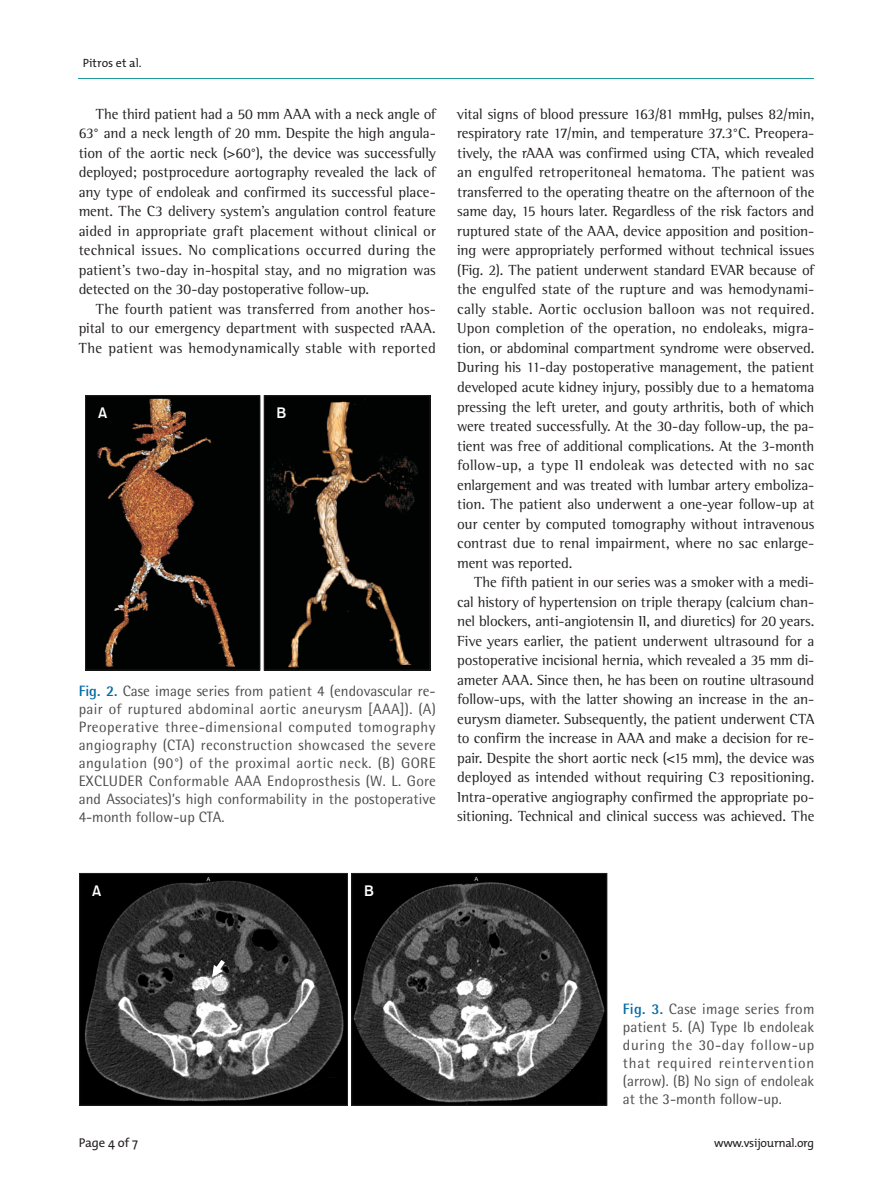
<style>
.page{position:relative;width:893px;height:1191px;background:#fff}
.page>*{position:absolute;margin:0;border:0;box-sizing:border-box;transform-origin:0 0}
.t1{font:15px/19.5px "Rotis Semi Serif Std";color:#231f20;text-align:justify}
.t2{font:15px/18px "Rotis Semi Sans Std";color:#4b4c4d;text-align:justify}
.t3{font:15px "Gothic 725 BT Bold A";color:#fff}
.t4{font:12.75px "The Mix";color:#231f20}
.t5{font:12px "The Mix";letter-spacing:-.02em;color:#231f20}
.t6{font:12px "The Mix";color:#231f20}
.s1{font-weight:700;color:#0069a4}
</style>
<div class="page">
<hr style="left:79px;top:78px;width:735px;height:1px;background:#1f9b9d">
<svg style="left:85px;top:395px;width:345px;height:275px;background:#1e1711"></svg>
<img style="left:81px;top:875px;width:265px;height:228px">
<img style="left:353px;top:875px;width:252px;height:228px">
<div style="left:79px;top:873px;width:269px;height:232px;border:1px solid #231f20"></div>
<div style="left:351px;top:873px;width:256px;height:232px;border:1px solid #231f20"></div>
<svg style="left:212px;top:955px;width:17px;height:22px"></svg>
<p class="t6" style="left:83px;top:53px;width:60px">Pitros et al.</p>
<p class="t1" style="left:79px;top:104px;width:359px;text-indent:17px">The third patient had a 50 mm AAA with a neck angle of 63° and a neck length of 20 mm. Despite the high angula&shy;tion of the aortic neck (&gt;60°), the device was successfully deployed; postprocedure aortography revealed the lack of any type of endoleak and confirmed its successful place&shy;ment. The C3 delivery system’s angulation control feature aided in appropriate graft placement without clinical or technical issues. No complications occurred during the patient’s two-day in-hospital stay, and no migration was detected on the 30-day postoperative follow-up.</p>
<p class="t1" style="left:79px;top:299px;width:359px;text-indent:17px">The fourth patient was transferred from another hos&shy;pital to our emergency department with suspected rAAA.<br>The patient was hemodynamically stable with reported</p>
<p class="t3" style="left:98px;top:404px;width:11px">A</p>
<p class="t3" style="left:277px;top:404px;width:11px">B</p>
<p class="t2" style="left:79px;top:681px;width:359px"><span class="s1">Fig. 2.</span> Case image series from patient 4 (endovascular re&shy;pair of ruptured abdominal aortic aneurysm [AAA]). (A)<br>Preoperative three-dimensional computed tomography angiography (CTA) reconstruction showcased the severe angulation (90°) of the proximal aortic neck. (B) GORE EXCLUDER Conformable AAA Endoprosthesis (W. L. Gore and Associates)’s high conformability in the postoperative 4-month follow-up CTA.</p>
<p class="t1" style="left:457px;top:104px;width:359px">vital signs of blood pressure 163/81 mmHg, pulses 82/min, respiratory rate 17/min, and temperature 37.3°C. Preopera&shy;tively, the rAAA was confirmed using CTA, which revealed an engulfed retroperitoneal hematoma. The patient was transferred to the operating theatre on the afternoon of the same day, 15 hours later. Regardless of the risk factors and ruptured state of the AAA, device apposition and position&shy;ing were appropriately performed without technical issues (Fig. 2). The patient underwent standard EVAR because of the engulfed state of the rupture and was hemodynami&shy;cally stable. Aortic occlusion balloon was not required.<br>Upon completion of the operation, no endoleaks, migra&shy;tion, or abdominal compartment syndrome were observed.<br>During his 11-day postoperative management, the patient developed acute kidney injury, possibly due to a hematoma pressing the left ureter, and gouty arthritis, both of which were treated successfully. At the 30-day follow-up, the pa&shy;tient was free of additional complications. At the 3-month follow-up, a type II endoleak was detected with no sac enlargement and was treated with lumbar artery emboliza&shy;tion. The patient also underwent a one-year follow-up at our center by computed tomography without intravenous contrast due to renal impairment, where no sac enlarge&shy;ment was reported.</p>
<p class="t1" style="left:457px;top:572px;width:359px;text-indent:17px">The fifth patient in our series was a smoker with a medi&shy;cal history of hypertension on triple therapy (calcium chan&shy;nel blockers, anti-angiotensin II, and diuretics) for 20 years.<br>Five years earlier, the patient underwent ultrasound for a postoperative incisional hernia, which revealed a 35 mm di&shy;ameter AAA. Since then, he has been on routine ultrasound follow-ups, with the latter showing an increase in the an&shy;eurysm diameter. Subsequently, the patient underwent CTA to confirm the increase in AAA and make a decision for re&shy;pair. Despite the short aortic neck (&lt;15 mm), the device was deployed as intended without requiring C3 repositioning.<br>Intra-operative angiography confirmed the appropriate po&shy;sitioning. Technical and clinical success was achieved. The</p>
<p class="t3" style="left:92px;top:881px;width:11px">A</p>
<p class="t3" style="left:364px;top:881px;width:11px">B</p>
<p class="t2" style="left:623px;top:999px;width:193px"><span class="s1">Fig. 3.</span> Case image series from patient 5. (A) Type Ib endoleak during the 30-day follow-up that required reintervention (arrow). (B) No sign of endoleak at the 3-month follow-up.</p>
<p class="t4" style="left:79px;top:1132px;width:61px">Page 4 of 7</p>
<p class="t5" style="left:714px;top:1133px;width:102px">www.vsijournal.org</p>
</div>
